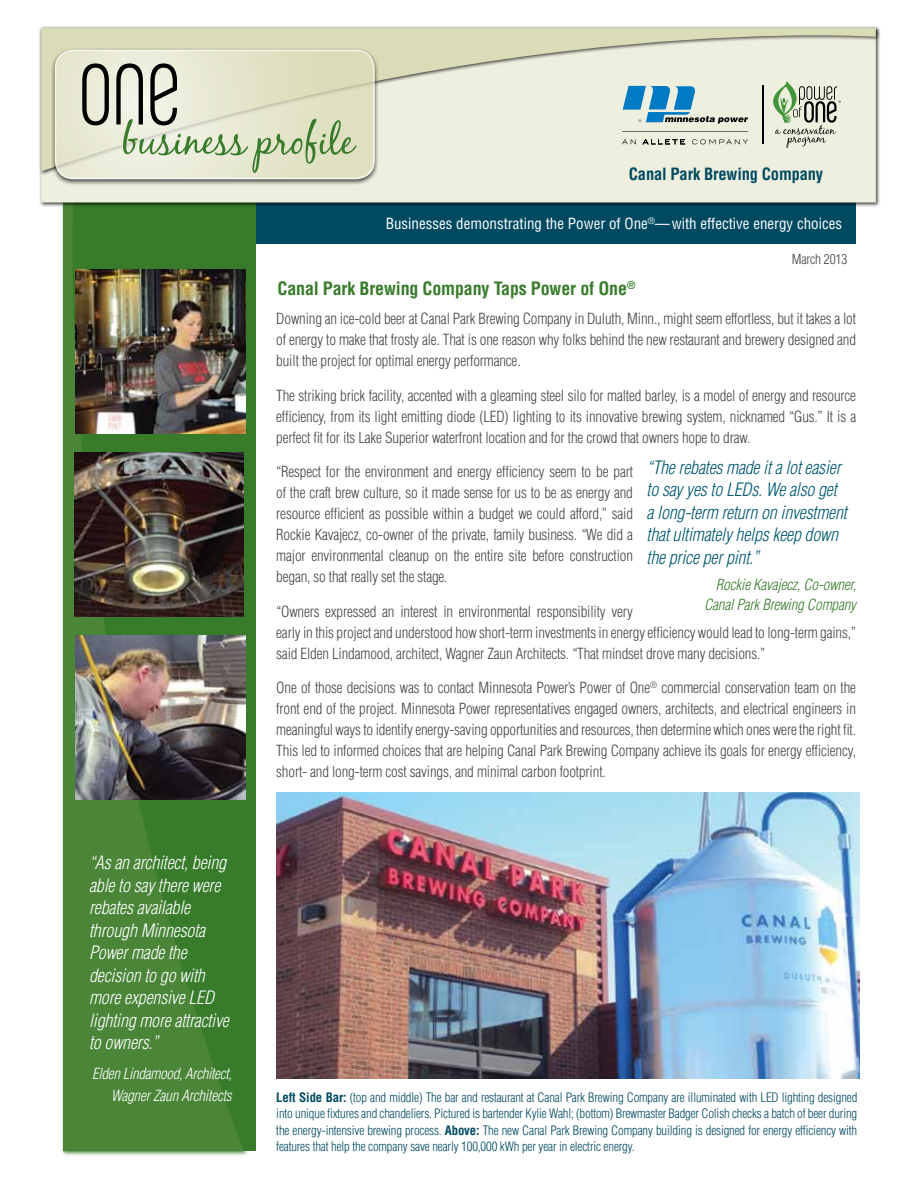
<style>
.page{position:relative;width:918px;height:1188px;background:#fff}
.page>*{position:absolute;margin:0;border:0;box-sizing:border-box;transform-origin:0 0}
.t1{font:italic 300 condensed 18px/22.5px "Helvetica";letter-spacing:-.01em;color:#fff}
.t2{font:italic 300 condensed 18px/22.5px "Helvetica";letter-spacing:-.01em;color:#005971}
.t3{font:700 condensed 18px "Helvetica";letter-spacing:-.01em;color:#387c2b}
.t4{font:700 condensed 16.5px "Helvetica";letter-spacing:-.01em;color:#004a61}
.t5{font:300 condensed 15px/21px "Helvetica";letter-spacing:-.01em;color:#464547;text-align:justify}
.t6{font:condensed 15px "Helvetica";color:#fff}
.t7{font:italic 300 condensed 15px/19.5px "Helvetica";letter-spacing:-.01em;color:#387c2b;text-align:right}
.t8{font:italic 300 condensed 15px/22.5px "Helvetica";letter-spacing:-.02em;color:#fff;text-align:right}
.t9{font:300 condensed 13.5px "Helvetica";letter-spacing:-.01em;color:#464547}
.t10{font:300 condensed 12.75px/16.5px "Helvetica";letter-spacing:-.01em;color:#004a61;text-align:justify}
.s1{font-weight:700}
</style>
<div class="page">
<div style="left:133px;top:190px;width:723px;height:54px;background:#004a61"></div>
<div style="left:63px;top:168px;width:193px;height:983px;background:#387c2b"></div>
<div style="left:61px;top:177px;width:187px;height:979px;background:#387c2b;opacity:.75"></div>
<svg style="left:61px;top:207px;width:183px;height:944px;fill:#4a8538"></svg>
<img style="left:276px;top:793px;width:584px;height:286px">
<div style="left:39px;top:26px;width:842px;height:181px;background:#000;opacity:.75"></div>
<div style="left:41px;top:28px;width:835px;height:174px;background:#eeefdf"></div>
<div style="left:39px;top:26px;width:842px;height:150px;background:#000;opacity:.75"></div>
<svg style="left:41px;top:26px;width:835px;height:146px"></svg>
<div style="left:50px;top:47px;width:329px;height:139px;background:#000;opacity:.95"></div>
<svg style="left:56px;top:50px;width:318px;height:129px"></svg>
<div style="left:55px;top:50px;width:320px;height:129px;border:2px solid #fff;border-radius:18px"></div>
<svg style="left:82px;top:63px;width:27px;height:62px"></svg>
<svg style="left:116px;top:63px;width:241px;height:110px"></svg>
<img style="left:76px;top:269px;width:169px;height:165px">
<img style="left:76px;top:635px;width:169px;height:165px">
<img style="left:74px;top:452px;width:170px;height:165px">
<svg style="left:623px;top:86px;width:125px;height:38px"></svg>
<svg style="left:622px;top:131px;width:126px;height:1px"></svg>
<svg style="left:622px;top:140px;width:14px;height:4px"></svg>
<svg style="left:642px;top:139px;width:43px;height:5px"></svg>
<svg style="left:692px;top:139px;width:56px;height:5px"></svg>
<svg style="left:773px;top:81px;width:68px;height:67px"></svg>
<hr style="left:762px;top:86px;width:1px;height:58px;background:#000">
<p class="t1" style="left:89px;top:851px;width:141px">“As an architect, being able to say there were rebates available through Minnesota<br>Power made the decision to go with more expensive LED lighting more attractive to owners.”</p>
<p class="t8" style="left:92px;top:1062px;width:141px">Elden Lindamood, Architect,<br>Wagner Zaun Architects</p>
<p class="t4" style="left:629px;top:164px;width:196px">Canal Park Brewing Company</p>
<p class="t6" style="left:386px;top:214px;width:458px">Businesses demonstrating the Power of One<sup>®</sup>—with effective energy choices</p>
<p class="t9" style="left:792px;top:252px;width:57px">March 2013</p>
<p class="t3" style="left:278px;top:278px;width:359px">Canal Park Brewing Company Taps Power of One<sup>®</sup></p>
<p class="t5" style="left:276px;top:308px;width:581px">Downing an ice-cold beer at Canal Park Brewing Company in Duluth, Minn., might seem effortless, but it takes a lot of energy to make that frosty ale. That is one reason why folks behind the new restaurant and brewery designed and built the project for optimal energy performance.</p>
<p class="t5" style="left:276px;top:385px;width:581px">The striking brick facility, accented with a gleaming steel silo for malted barley, is a model of energy and resource efficiency, from its light emitting diode (LED) lighting to its innovative brewing system, nicknamed “Gus.” It is a perfect fit for its Lake Superior waterfront location and for the crowd that owners hope to draw.</p>
<p class="t5" style="left:276px;top:461px;width:358px">“Respect for the environment and energy efficiency seem to be part of the craft brew culture, so it made sense for us to be as energy and resource efficient as possible within a budget we could afford,” said Rockie Kavajecz, co-owner of the private, family business. “We did a major environmental cleanup on the entire site before construction began, so that really set the stage.</p>
<p class="t5" style="left:276px;top:601px;width:581px;text-align:left">“Owners expressed an interest in environmental responsibility very<br>early in this project and understood how short-term investments in energy efficiency would lead to long-term gains,” said Elden Lindamood, architect, Wagner Zaun Architects. “That mindset drove many decisions.”</p>
<p class="t5" style="left:276px;top:677px;width:581px">One of those decisions was to contact Minnesota Power’s Power of One<sup>®</sup> commercial conservation team on the front end of the project. Minnesota Power representatives engaged owners, architects, and electrical engineers in meaningful ways to identify energy-saving opportunities and resources, then determine which ones were the right fit.<br>This led to informed choices that are helping Canal Park Brewing Company achieve its goals for energy efficiency, short- and long-term cost savings, and minimal carbon footprint.</p>
<p class="t2" style="left:647px;top:456px;width:202px">“The rebates made it a lot easier to say yes to LEDs. We also get a long-term return on investment that ultimately helps keep down the price per pint.”</p>
<p class="t7" style="left:704px;top:575px;width:154px">Rockie Kavajecz, Co-owner,<br>Canal Park Brewing Company</p>
<p class="t10" style="left:276px;top:1089px;width:583px"><span class="s1">Left Side Bar:</span> (top and middle) The bar and restaurant at Canal Park Brewing Company are illuminated with LED lighting designed into unique fixtures and chandeliers. Pictured is bartender Kylie Wahl; (bottom) Brewmaster Badger Colish checks a batch of beer during the energy-intensive brewing process. <span class="s1">Above:</span> The new Canal Park Brewing Company building is designed for energy efficiency with features that help the company save nearly 100,000 kWh per year in electric energy.</p>
</div>
